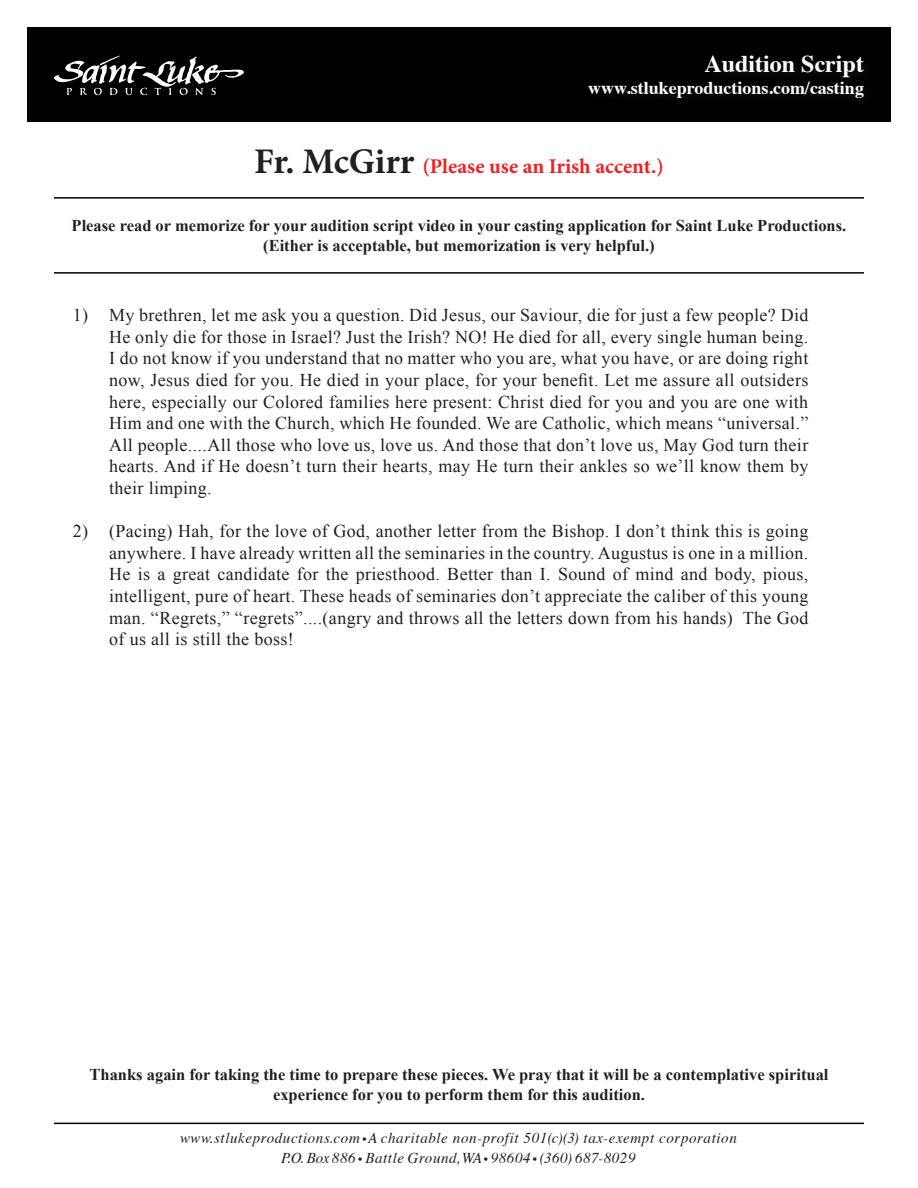
<style>
.page{position:relative;width:918px;height:1188px;background:#fff}
.page>*{position:absolute;margin:0;border:0;box-sizing:border-box;transform-origin:0 0}
.t1{font:700 24px "Times";color:#fff}
.t2{font:700 21px "Minion Pro";color:#ee2123}
.t3{font:18px/21.6px "Times New Roman";letter-spacing:.02em;color:#231f20;text-align:justify}
.t4{font:700 18px "Times";color:#fff}
.t5{font:700 16.5px/19.8px "Times New Roman";color:#231f20;text-align:center}
.t6{font:italic 15px/19.8px "Times";letter-spacing:.04em;color:#231f20;text-align:center}
.s1{font-size:36px;color:#231f20}
.s2{font-size:12px}
</style>
<div class="page">
<div style="left:27px;top:27px;width:864px;height:95px;background:#000"></div>
<svg style="left:54px;top:55px;width:190px;height:41px"></svg>
<hr style="left:54px;top:1123px;width:810px;height:1px;background:#000">
<hr style="left:54px;top:197px;width:810px;height:2px;background:#000">
<hr style="left:54px;top:272px;width:810px;height:2px;background:#000">
<h1 class="t1" style="left:705px;top:41px;width:161px">Audition Script</h1>
<p class="t4" style="left:588px;top:71px;width:277px">www.stlukeproductions.com/casting</p>
<p class="t2" style="left:254px;top:151px;width:411px"><span class="s1">Fr. McGirr</span> (Please use an Irish accent.)</p>
<p class="t5" style="left:72px;top:215px;width:776px">Please read or memorize for your audition script video in your casting application for Saint Luke Productions. (Either is acceptable, but memorization is very helpful.)</p>
<p class="t3" style="left:73px;top:304px;width:17px">1)</p>
<p class="t3" style="left:73px;top:520px;width:17px">2)</p>
<p class="t3" style="left:109px;top:304px;width:701px">My brethren, let me ask you a question. Did Jesus, our Saviour, die for just a few people? Did He only die for those in Israel? Just the Irish? NO! He died for all, every single human being.<br>I do not know if you understand that no matter who you are, what you have, or are doing right now, Jesus died for you. He died in your place, for your benefit. Let me assure all outsiders here, especially our Colored families here present: Christ died for you and you are one with Him and one with the Church, which He founded. We are Catholic, which means “universal.” All people....All those who love us, love us. And those that don’t love us, May God turn their hearts. And if He doesn’t turn their hearts, may He turn their ankles so we’ll know them by their limping.</p>
<p class="t3" style="left:109px;top:520px;width:701px">(Pacing) Hah, for the love of God, another letter from the Bishop. I don’t think this is going anywhere. I have already written all the seminaries in the country. Augustus is one in a million.<br>He is a great candidate for the priesthood. Better than I. Sound of mind and body, pious, intelligent, pure of heart. These heads of seminaries don’t appreciate the caliber of this young man. “Regrets,” “regrets”....(angry and throws all the letters down from his hands) The God of us all is still the boss!</p>
<p class="t5" style="left:90px;top:1064px;width:740px">Thanks again for taking the time to prepare these pieces. We pray that it will be a contemplative spiritual experience for you to perform them for this audition.</p>
<p class="t6" style="left:180px;top:1127px;width:558px">www.stlukeproductions.com <span class="s2">•</span> A charitable non-profit 501(c)(3) tax-exempt corporation<br>P.O. Box 886 <span class="s2">•</span> Battle Ground, WA <span class="s2">•</span> 98604 <span class="s2">•</span> (360) 687-8029</p>
</div>
